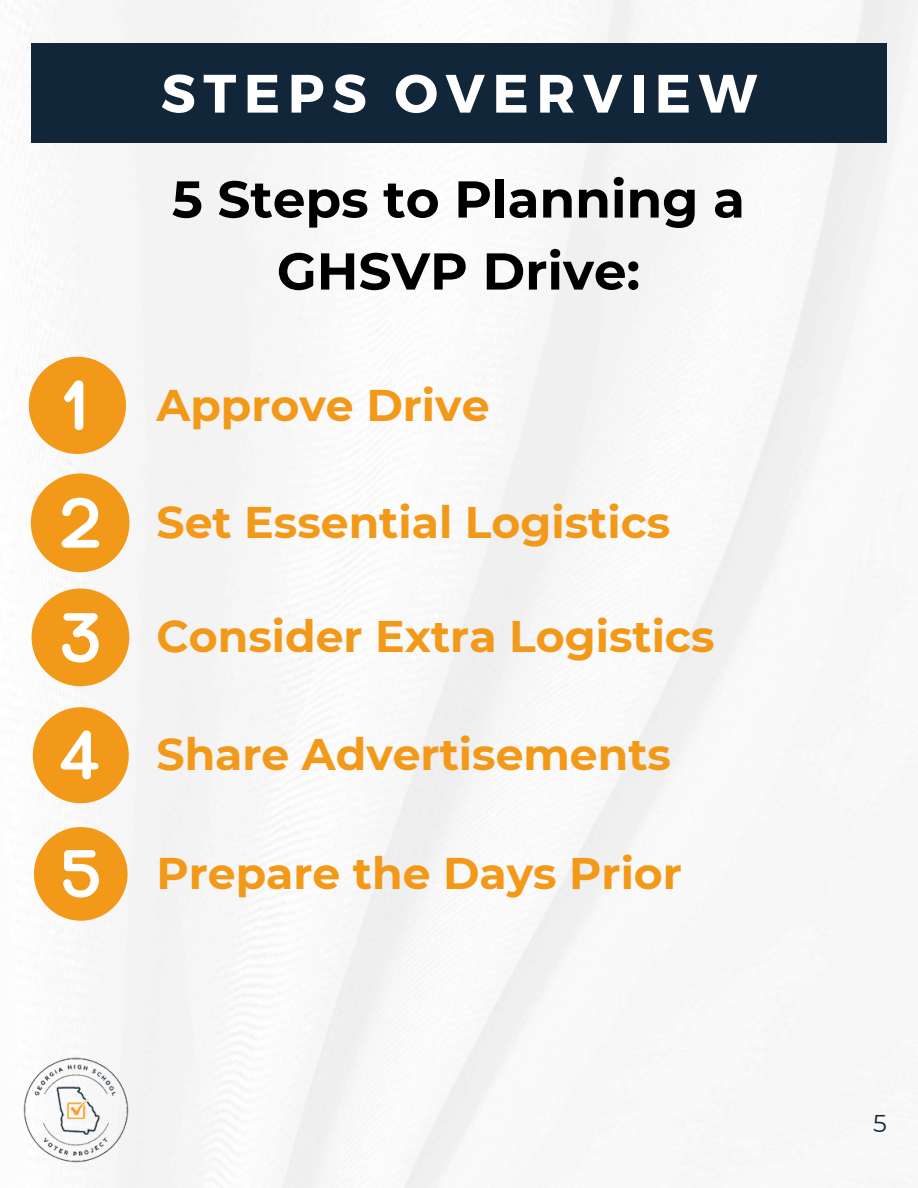
<style>
.page{position:relative;width:918px;height:1188px;background:#fff}
.page>*{position:absolute;margin:0;border:0;box-sizing:border-box;transform-origin:0 0}
.t1{font:700 54px "Montserrat";letter-spacing:.14em;color:#fff}
.t2{font:700 51.75px/72px "Montserrat";color:#000;text-align:center}
.t3{font:700 44.25px "Montserrat";color:#f39919}
.t4{font:24.3px "Montserrat";color:#12263a}
</style>
<div class="page">
<img style="left:19px;top:0;width:899px;height:1188px">
<div style="left:31px;top:43px;width:856px;height:100px;background:#12263a"></div>
<div style="left:29px;top:357px;width:97px;height:97px;background:#f39919;border-radius:50%"></div>
<svg style="left:64px;top:380px;width:19px;height:50px"></svg>
<div style="left:31px;top:473px;width:98px;height:99px;background:#f39919;border-radius:50%"></div>
<svg style="left:62px;top:498px;width:37px;height:50px"></svg>
<div style="left:32px;top:589px;width:97px;height:97px;background:#f39919;border-radius:50%"></div>
<svg style="left:62px;top:613px;width:37px;height:50px"></svg>
<div style="left:33px;top:707px;width:96px;height:96px;background:#f39919;border-radius:50%"></div>
<svg style="left:61px;top:730px;width:38px;height:49px"></svg>
<div style="left:34px;top:827px;width:94px;height:94px;background:#f39919;border-radius:50%"></div>
<svg style="left:63px;top:850px;width:36px;height:48px"></svg>
<img style="left:19px;top:1032px;width:135px;height:156px">
<h2 class="t1" style="left:161px;top:58px;width:598px">STEPS OVERVIEW</h2>
<p class="t2" style="left:172px;top:163px;width:574px">5 Steps to Planning a<br>GHSVP Drive:</p>
<p class="t3" style="left:156px;top:378px;width:335px">Approve Drive</p>
<p class="t3" style="left:156px;top:495px;width:515px">Set Essential Logistics</p>
<p class="t3" style="left:156px;top:609px;width:560px">Consider Extra Logistics</p>
<p class="t3" style="left:156px;top:728px;width:516px">Share Advertisements</p>
<p class="t3" style="left:156px;top:846px;width:527px">Prepare the Days Prior</p>
<p class="t4" style="left:873px;top:1108px;width:15px">5</p>
</div>
